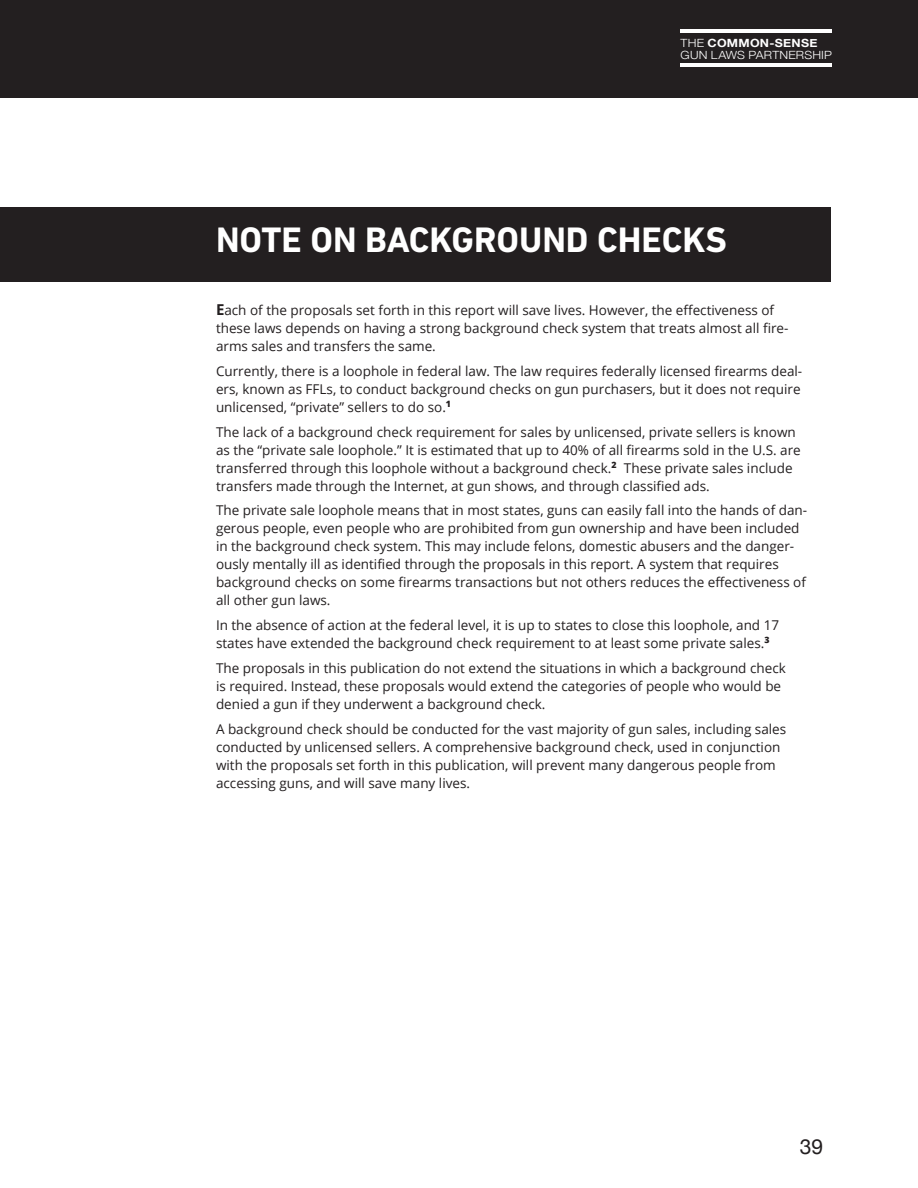
<style>
.page{position:relative;width:918px;height:1188px;background:#fff}
.page>*{position:absolute;margin:0;border:0;box-sizing:border-box;transform-origin:0 0}
.t1{font:700 36px "DIN Next LT Pro";color:#fff}
.t2{font:21px "Helvetica Neue";color:#231f20}
.t3{font:13.5px/18px "Open Sans";color:#231f20}
.t4{font:300 11.25px/12.3px "Helvetica Neue";letter-spacing:.015em;color:#fff;scale:1.1 1}
.s1{font-weight:700}
.s2{font-weight:700;font-size:15px}
</style>
<div class="page">
<div style="left:0;top:0;width:918px;height:97px;background:#231f20"></div>
<hr style="left:680px;top:29px;width:151px;height:4px;background:#fff">
<hr style="left:680px;top:63px;width:151px;height:4px;background:#fff">
<div style="left:0;top:207px;width:830px;height:75px;background:#231f20"></div>
<p class="t4" style="left:681px;top:36px;width:139px">THE <span class="s1">COMMON-SENSE<br></span>GUN LAWS PARTNERSHIP</p>
<h1 class="t1" style="left:216px;top:219px;width:512px">NOTE ON BACKGROUND CHECKS</h1>
<p class="t3" style="left:216px;top:301px;width:574px"><span class="s2">E</span>ach of the proposals set forth in this report will save lives. However, the effectiveness of these laws depends on having a strong background check system that treats almost all fire&shy;arms sales and transfers the same.</p>
<p class="t3" style="left:216px;top:362px;width:588px;text-align:justify">Currently, there is a loophole in federal law. The law requires federally licensed firearms deal&shy;ers, known as FFLs, to conduct background checks on gun purchasers, but it does not require unlicensed, “private” sellers to do so.<sup>1</sup></p>
<p class="t3" style="left:216px;top:422px;width:586px">The lack of a background check requirement for sales by unlicensed, private sellers is known as the “private sale loophole.” It is estimated that up to 40% of all firearms sold in the U.S. are transferred through this loophole without a background check.<sup>2</sup> These private sales include transfers made through the Internet, at gun shows, and through classified ads.</p>
<p class="t3" style="left:216px;top:501px;width:593px">The private sale loophole means that in most states, guns can easily fall into the hands of dan&shy;gerous people, even people who are prohibited from gun ownership and have been included in the background check system. This may include felons, domestic abusers and the danger&shy;ously mentally ill as identified through the proposals in this report. A system that requires background checks on some firearms transactions but not others reduces the effectiveness of all other gun laws.</p>
<p class="t3" style="left:216px;top:616px;width:565px">In the absence of action at the federal level, it is up to states to close this loophole, and 17 states have extended the background check requirement to at least some private sales.<sup>3</sup></p>
<p class="t3" style="left:216px;top:659px;width:571px">The proposals in this publication do not extend the situations in which a background check is required. Instead, these proposals would extend the categories of people who would be denied a gun if they underwent a background check.</p>
<p class="t3" style="left:216px;top:719px;width:572px">A background check should be conducted for the vast majority of gun sales, including sales conducted by unlicensed sellers. A comprehensive background check, used in conjunction with the proposals set forth in this publication, will prevent many dangerous people from accessing guns, and will save many lives.</p>
<h2 class="t2" style="left:800px;top:1134px;width:25px">39</h2>
</div>
